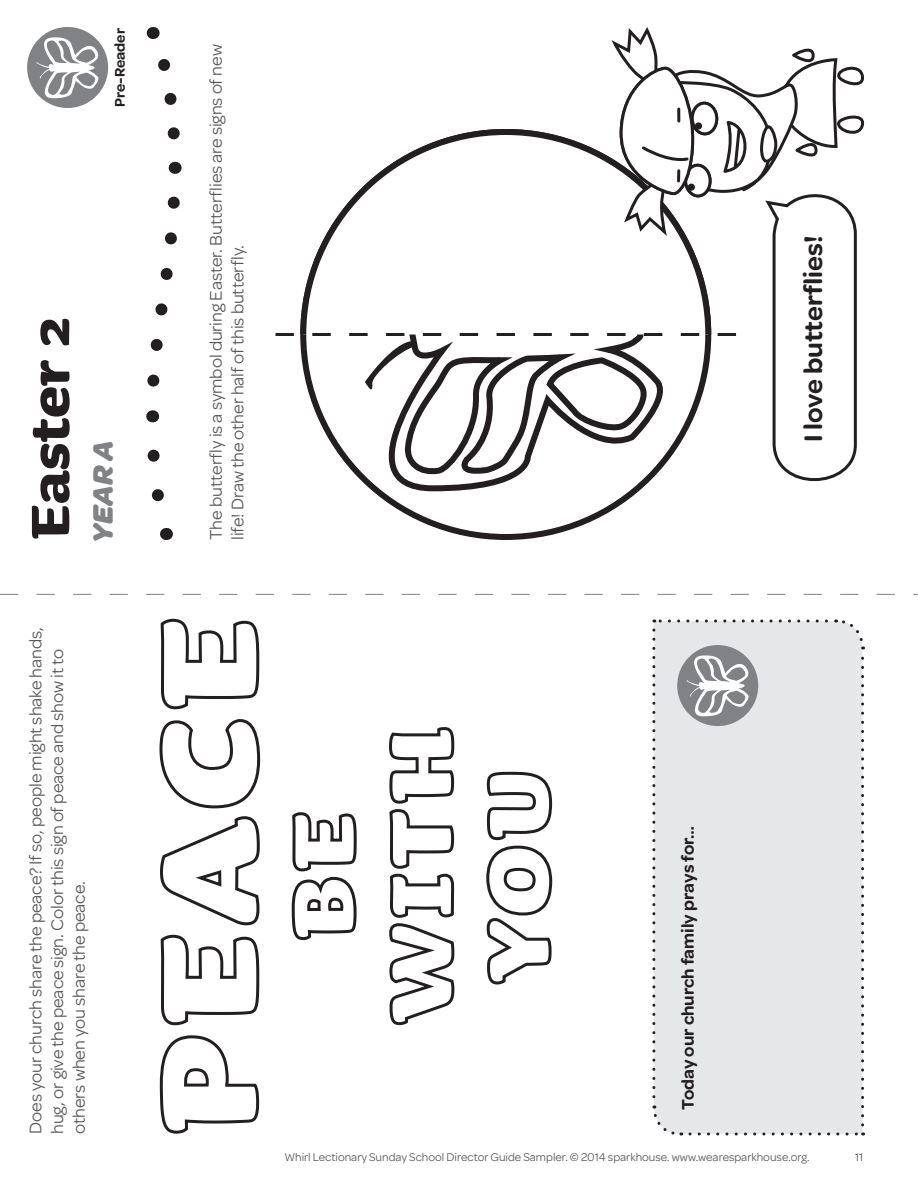
<style>
.page{position:relative;width:918px;height:1188px;background:#fff}
.page>*{position:absolute;margin:0;border:0;box-sizing:border-box;transform-origin:0 0}
.t1{font:700 69px "Sauna";color:#231f20}
.t2{font:italic 700 30px "Omnes";color:#808285}
.t3{font:600 27px "Omnes";color:#231f20}
.t4{font:18px/21.6px "Omnes";letter-spacing:-.005em;color:#57585a}
.t5{font:600 18px "Omnes";color:#231f20}
.t6{font:600 15px "Omnes";color:#231f20}
.t7{font:12px "Omnes";color:#57585a}
</style>
<div class="page">
<svg style="left:166px;top:528px;width:1px;height:12px"></svg>
<svg style="left:146px;top:410px;width:18px;height:92px"></svg>
<svg style="left:147px;top:162px;width:35px;height:225px"></svg>
<svg style="left:146px;top:27px;width:34px;height:113px"></svg>
<svg style="left:275px;top:27px;width:589px;height:466px"></svg>
<svg style="left:159px;top:1035px;width:101px;height:99px"></svg>
<svg style="left:160px;top:934px;width:100px;height:92px"></svg>
<svg style="left:159px;top:719px;width:102px;height:207px"></svg>
<svg style="left:160px;top:618px;width:100px;height:92px"></svg>
<svg style="left:291px;top:812px;width:66px;height:129px"></svg>
<svg style="left:389px;top:727px;width:66px;height:299px"></svg>
<svg style="left:486px;top:771px;width:67px;height:214px"></svg>
<svg style="left:652px;top:619px;width:213px;height:517px;background:#e1e2e4"></svg>
<div style="left:27px;top:27px;width:81px;height:81px;background:#808285;border-radius:50%"></div>
<svg style="left:33px;top:36px;width:67px;height:62px"></svg>
<svg style="left:0;top:594px;width:918px;height:1px"></svg>
<p class="t6" style="left:111px;top:107px;width:80px;rotate:-90deg">Pre-Reader</p>
<h1 class="t1" style="left:6px;top:539px;width:223px;rotate:-90deg">Easter 2</h1>
<h2 class="t2" style="left:85px;top:543px;width:105px;rotate:-90deg">year a</h2>
<p class="t4" style="left:25px;top:1134px;width:509px;rotate:-90deg">Does your church share the peace? If so, people might shake hands, hug, or give the peace sign. Color this sign of peace and show it to others when you share the peace.</p>
<p class="t4" style="left:205px;top:540px;width:497px;rotate:-90deg">The butterfly is a symbol during Easter. Butterflies are signs of new life! Draw the other half of this butterfly.</p>
<h3 class="t3" style="left:798px;top:442px;width:208px;rotate:-90deg">I love butterflies!</h3>
<p class="t5" style="left:678px;top:1110px;width:285px;rotate:-90deg">Today our church family prays for…</p>
<p class="t7" style="left:284px;top:1150px;width:527px">Whirl Lectionary Sunday School Director Guide Sampler. © 2014 sparkhouse. www.wearesparkhouse.org.</p>
<p class="t7" style="left:855px;top:1150px;width:10px">11</p>
</div>
